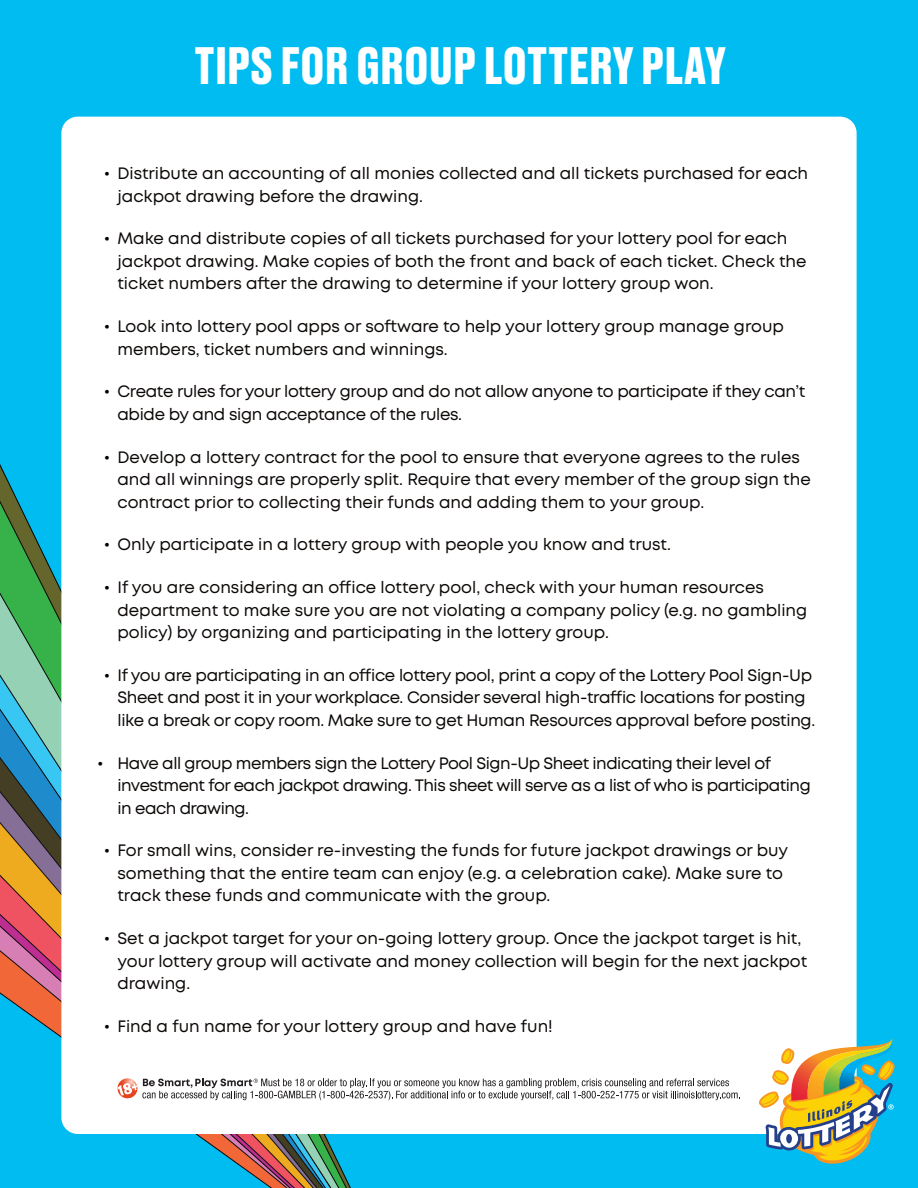
<style>
.page{position:relative;width:918px;height:1188px;background:#00bcf1}
.page>*{position:absolute;margin:0;border:0;box-sizing:border-box;transform-origin:0 0}
.t1{font:700 49.5px "Druk IL Text";color:#fff;scale:.94 1}
.t2{font:16.5px/22.5px "Mont";color:#0c0806}
.t3{font:16.5px/22.5px "Mont";letter-spacing:-.02em;color:#0c0806}
.t4{font:16.5px/22.5px "Mont";letter-spacing:-.03em;color:#0c0806}
.s1{font-weight:600;font-size:18px;color:#000}
</style>
<div class="page">
<svg style="left:0;top:464px;width:44px;height:91px"></svg>
<svg style="left:0;top:555px;width:351px;height:633px"></svg>
<div style="left:61px;top:117px;width:796px;height:1017px;background:#fff;border-radius:16px"></div>
<svg style="left:759px;top:1026px;width:136px;height:138px"></svg>
<svg style="left:117px;top:1078px;width:623px;height:22px"></svg>
<p class="t1" style="left:194px;top:28px;width:568px">TIPS FOR GROUP LOTTERY PLAY</p>
<p class="t2" style="left:117px;top:162px;width:692px;text-indent:-14px"><span class="s1">•</span> Distribute an accounting of all monies collected and all tickets purchased for each jackpot drawing before the drawing.</p>
<p class="t2" style="left:117px;top:227px;width:691px;text-indent:-14px"><span class="s1">•</span> Make and distribute copies of all tickets purchased for your lottery pool for each jackpot drawing. Make copies of both the front and back of each ticket. Check the ticket numbers after the drawing to determine if your lottery group won.</p>
<p class="t2" style="left:117px;top:315px;width:668px;text-indent:-14px"><span class="s1">•</span> Look into lottery pool apps or software to help your lottery group manage group members, ticket numbers and winnings.</p>
<p class="t3" style="left:117px;top:380px;width:689px;text-indent:-14px"><span class="s1">•</span> Create rules for your lottery group and do not allow anyone to participate if they can’t abide by and sign acceptance of the rules.</p>
<p class="t2" style="left:117px;top:446px;width:695px;text-indent:-14px"><span class="s1">•</span> Develop a lottery contract for the pool to ensure that everyone agrees to the rules and all winnings are properly split. Require that every member of the group sign the contract prior to collecting their funds and adding them to your group.</p>
<p class="t2" style="left:104px;top:533px;width:569px"><span class="s1">•</span> Only participate in a lottery group with people you know and trust.</p>
<p class="t2" style="left:117px;top:576px;width:691px;text-indent:-14px"><span class="s1">•</span> If you are considering an office lottery pool, check with your human resources department to make sure you are not violating a company policy (e.g. no gambling policy) by organizing and participating in the lottery group.</p>
<p class="t3" style="left:117px;top:664px;width:699px;text-indent:-14px"><span class="s1">•</span> If you are participating in an office lottery pool, print a copy of the Lottery Pool Sign-Up<br>Sheet and post it in your workplace. Consider several high-traffic locations for posting like a break or copy room. Make sure to get Human Resources approval before posting.</p>
<p class="t4" style="left:117px;top:752px;width:695px;text-indent:-20px"><span class="s1">•</span> Have all group members sign the Lottery Pool Sign-Up Sheet indicating their level of investment for each jackpot drawing. This sheet will serve as a list of who is participating in each drawing.</p>
<p class="t2" style="left:117px;top:839px;width:672px;text-indent:-14px"><span class="s1">•</span> For small wins, consider re-investing the funds for future jackpot drawings or buy something that the entire team can enjoy (e.g. a celebration cake). Make sure to track these funds and communicate with the group.</p>
<p class="t2" style="left:117px;top:927px;width:691px;text-indent:-14px"><span class="s1">•</span> Set a jackpot target for your on-going lottery group. Once the jackpot target is hit, your lottery group will activate and money collection will begin for the next jackpot drawing.</p>
<p class="t2" style="left:104px;top:1015px;width:450px"><span class="s1">•</span> Find a fun name for your lottery group and have fun!</p>
</div>
